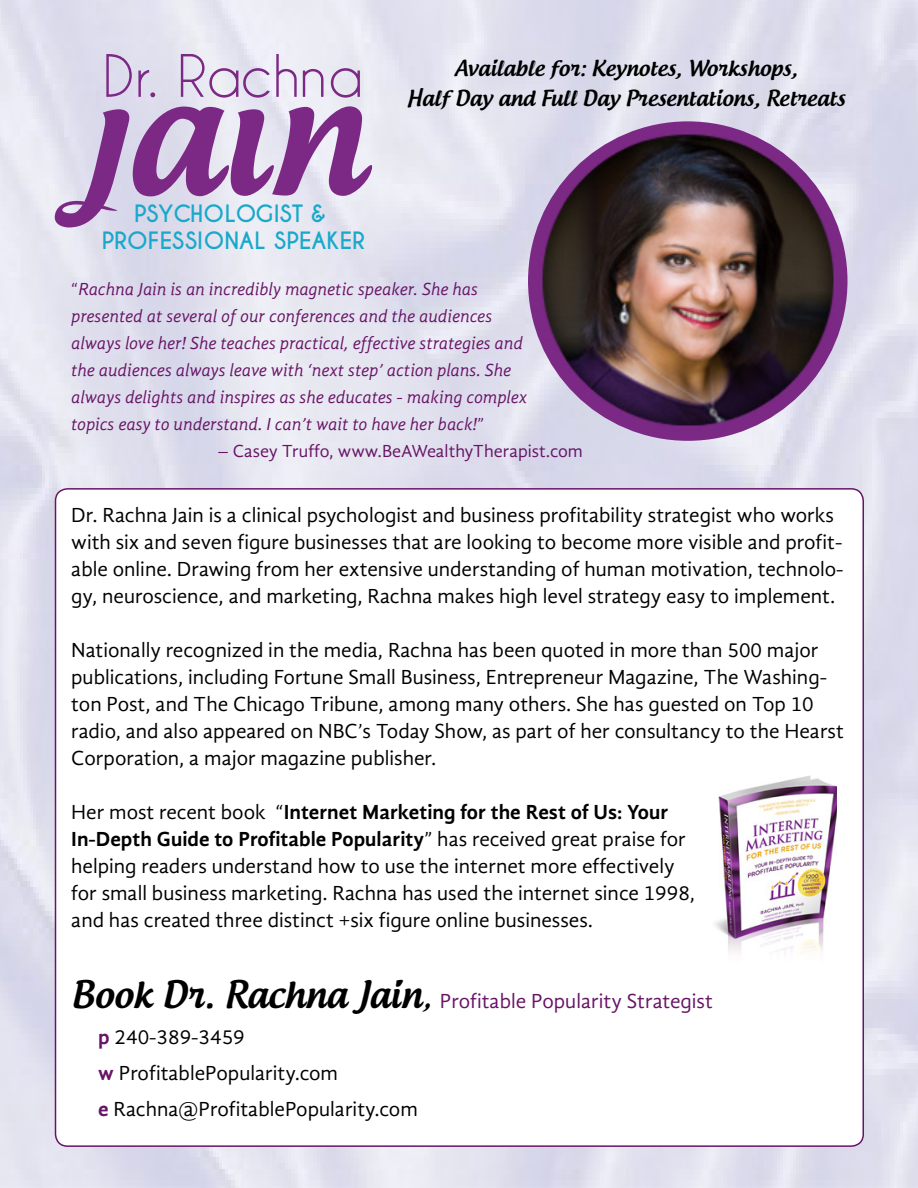
<style>
.page{position:relative;width:918px;height:1188px;background:#fff}
.page>*{position:absolute;margin:0;border:0;box-sizing:border-box;transform-origin:0 0}
.t1{font:54.9px "Caviar Dreams";color:#7b2985}
.t2{font:700 22.35px/26.8px "Caviar Dreams";color:#19a8ca;text-align:center}
.t3{font:21px/27px "Gandhi Sans";color:#000}
.t4{font:500 21px/30px "Androgyne";color:#000;text-align:center}
.t5{font:italic 18px/27px "Gandhi Sans";color:#671466}
.t6{font:18px "Gandhi Sans";color:#671466}
.s1{font-style:normal}
.s2{font-weight:700}
.s3{font-family:"Androgyne";font-weight:500;font-size:36px}
.s4{font-family:"Inoxida";font-size:36px}
.s5{color:#671466}
.s6{font-weight:700;color:#671466}
</style>
<div class="page">
<img style="left:0;top:0;width:918px;height:1188px">
<div style="left:56px;top:489px;width:807px;height:657px;background:#fff;border-radius:12px"></div>
<img style="left:715px;top:775px;width:122px;height:178px">
<img style="left:533px;top:125px;width:310px;height:310px">
<div style="left:528px;top:121px;width:319px;height:320px;border:9px solid #7b2985;border-radius:50%"></div>
<svg style="left:55px;top:106px;width:317px;height:121px;background:#bb9cc7"></svg>
<h1 class="t1" style="left:102px;top:43px;width:263px">Dr. Rachna</h1>
<p class="t2" style="left:102px;top:200px;width:265px">PSYCHOLOGIST &amp;<br>PROFESSIONAL SPEAKER</p>
<p class="t4" style="left:407px;top:53px;width:439px">Available for: Keynotes, Workshops,<br>Half Day and Full Day Presentations, Retreats</p>
<p class="t5" style="left:71px;top:275px;width:458px"><span class="s1">“</span>Rachna Jain is an incredibly magnetic speaker. She has presented at several of our conferences and the audiences always love her! She teaches practical, effective strategies and the audiences always leave with ‘next step’ action plans. She always delights and inspires as she educates - making complex topics easy to understand. I can’t wait to have her back!<span class="s1">”</span></p>
<p class="t6" style="left:218px;top:441px;width:367px">– Casey Truffo, www.BeAWealthyTherapist.com</p>
<p class="t3" style="left:71px;top:502px;width:774px">Dr. Rachna Jain is a clinical psychologist and business profitability strategist who works with six and seven figure businesses that are looking to become more visible and profit&shy;able online. Drawing from her extensive understanding of human motivation, technolo&shy;gy, neuroscience, and marketing, Rachna makes high level strategy easy to implement.</p>
<p class="t3" style="left:71px;top:637px;width:774px">Nationally recognized in the media, Rachna has been quoted in more than 500 major publications, including Fortune Small Business, Entrepreneur Magazine, The Washing&shy;ton Post, and The Chicago Tribune, among many others. She has guested on Top 10 radio, and also appeared on NBC’s Today Show, as part of her consultancy to the Hearst Corporation, a major magazine publisher.</p>
<p class="t3" style="left:71px;top:799px;width:625px">Her most recent book “<span class="s2">Internet Marketing for the Rest of Us: Your In-Depth Guide to Profitable Popularity</span>” has received great praise for helping readers understand how to use the internet more effectively for small business marketing. Rachna has used the internet since 1998, and has created three distinct +six figure online businesses.</p>
<p class="t3" style="left:98px;top:983px;width:616px;line-height:36px;text-indent:-27px"><span class="s3">Book Dr. Rachna Jain</span><span class="s4">,</span> <span class="s5">Profitable Popularity Strategist </span><span class="s6">p</span> 240-389-3459<br><span class="s6">w</span> ProfitablePopularity.com<br><span class="s6">e</span> Rachna@ProfitablePopularity.com</p>
</div>
